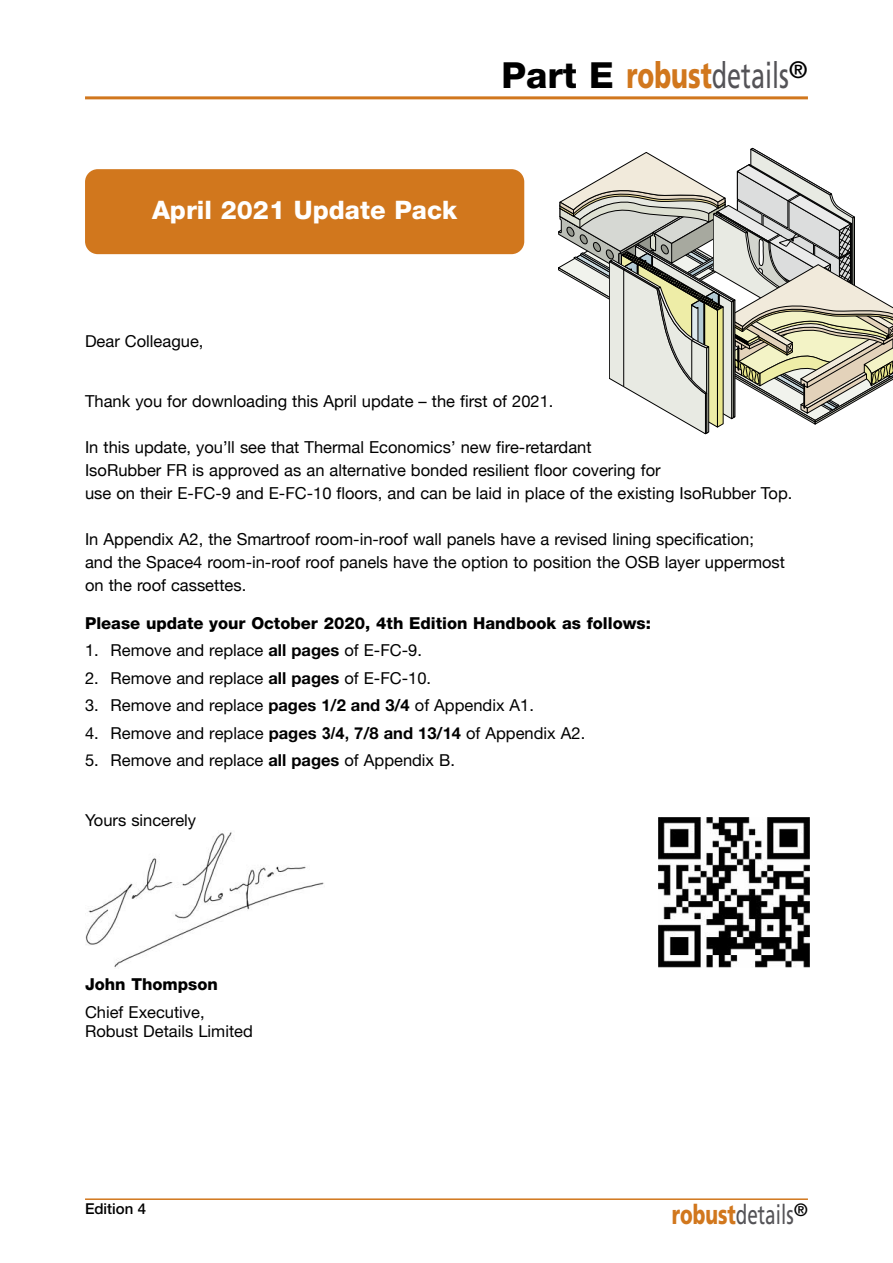
<style>
.page{position:relative;width:893px;height:1263px;background:#fff}
.page>*{position:absolute;margin:0;border:0;box-sizing:border-box;transform-origin:0 0}
.t1{font:36px "Frutiger";color:#545357;scale:.7 1}
.t2{font:27px "Frutiger";color:#545357;scale:.7 1}
.t3{font:800 25.5px "Helvetica Neue";color:#fff}
.t4{font:16.5px/23.1px "Helvetica Neue";color:#000}
.t5{font:16.5px/18.9px "Helvetica Neue";color:#000}
.t6{font:800 16.5px "Helvetica Neue";color:#000}
.t7{font:500 15px "Helvetica Neue";color:#000}
.s1{font-family:"Helvetica Neue";font-weight:800;color:#000}
.s2{font-weight:900;color:#d1771d}
.s3{font-weight:700}
.s4{font-family:"Arial";font-weight:700}
</style>
<div class="page">
<img style="left:85px;top:832px;width:239px;height:136px">
<hr style="left:85px;top:1198px;width:723px;height:2px;background:#d1771d">
<img style="left:658px;top:817px;width:151px;height:151px">
<hr style="left:85px;top:96px;width:723px;height:3px;background:#d1771d">
<div style="left:85px;top:169px;width:439px;height:85px;background:#d1771d;border-radius:13px"></div>
<svg style="left:558px;top:148px;width:335px;height:286px"></svg>
<h3 class="t3" style="left:152px;top:201px;width:307px">April 2021 Update Pack</h3>
<p class="t5" style="left:85px;top:333px;width:120px">Dear Colleague,</p>
<h1 class="t1" style="left:501px;top:61px;width:439px"><span class="s1">Part E</span> <span class="s2">robust</span>details<sup>®</sup></h1>
<p class="t4" style="left:85px;top:389px;width:470px">Thank you for downloading this April update – the first of 2021.</p>
<p class="t4" style="left:85px;top:435px;width:709px">In this update, you’ll see that Thermal Economics’ new fire-retardant<br>IsoRubber FR is approved as an alternative bonded resilient floor covering for<br>use on their E-FC-9 and E-FC-10 floors, and can be laid in place of the existing IsoRubber Top.</p>
<p class="t4" style="left:85px;top:527px;width:701px">In Appendix A2, the Smartroof room-in-roof wall panels have a revised lining specification; and the Space4 room-in-roof roof panels have the option to position the OSB layer uppermost on the roof cassettes.</p>
<p class="t6" style="left:85px;top:617px;width:567px">Please update your October 2020, 4th Edition Handbook as follows:</p>
<p class="t5" style="left:85px;top:643px;width:338px">1. Remove and replace <span class="s3">all pages</span> of E-FC-9.</p>
<p class="t5" style="left:85px;top:670px;width:348px">2. Remove and replace <span class="s3">all pages</span> of E-FC-10.</p>
<p class="t5" style="left:85px;top:697px;width:450px">3. Remove and replace <span class="s3">pages 1/2 and 3/4</span> of Appendix A1.</p>
<p class="t5" style="left:85px;top:725px;width:502px">4. Remove and replace <span class="s3">pages</span> <span class="s4">3/4,</span> <span class="s3">7/8 and 13/14</span> of Appendix A2.</p>
<p class="t5" style="left:85px;top:752px;width:372px">5. Remove and replace <span class="s3">all pages</span> of Appendix B.</p>
<p class="t5" style="left:85px;top:812px;width:113px">Yours sincerely</p>
<p class="t6" style="left:85px;top:978px;width:134px">John Thompson</p>
<p class="t5" style="left:85px;top:1004px;width:169px">Chief Executive,<br>Robust Details Limited</p>
<p class="t7" style="left:85px;top:1203px;width:63px">Edition 4</p>
<h2 class="t2" style="left:672px;top:1203px;width:196px"><span class="s2">robust</span>details<sup>®</sup></h2>
</div>
